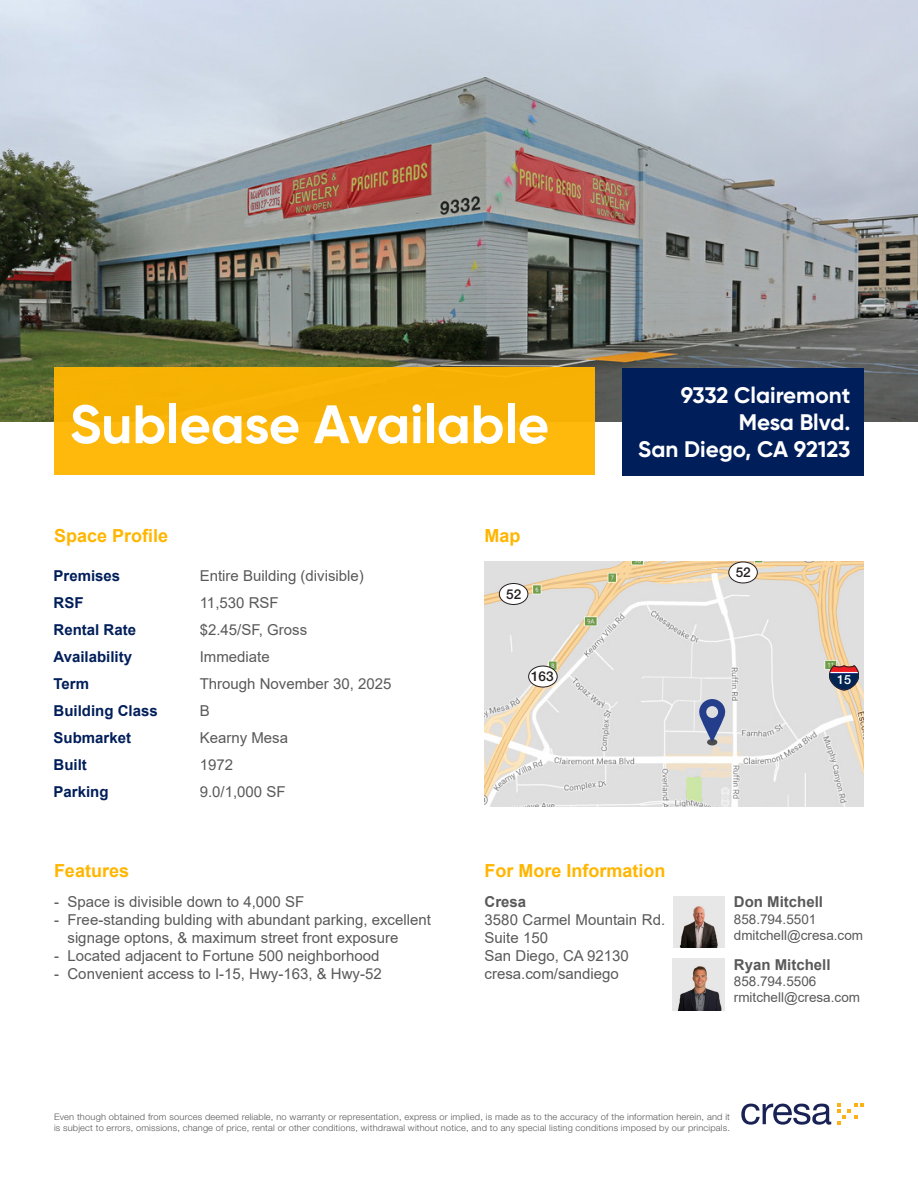
<style>
.page{position:relative;width:918px;height:1188px;background:#fff}
.page>*{position:absolute;margin:0;border:0;box-sizing:border-box;transform-origin:0 0}
.t1{font:700 54px "Gilroy";color:#fff}
.t2{font:700 22.5px/27px "Gilroy";color:#fff;text-align:right}
.t3{font:700 18px "Arial";color:#ffb600}
.Text_White{font:15px/18px "Arial";color:#595959}
.t4{font:700 15px "Arial";color:#001e5a}
.Text_White-2{font:700 15px "Arial";color:#595959}
.t5{font:500 13.65px "Helvetica Neue";color:#231f20}
.Text_White-3{font:13.5px "Arial";color:#595959}
.t6{font:500 12.6px "Helvetica Neue";color:#fff}
.t7{font:300 9px/10.5px "Helvetica Neue LT Std";letter-spacing:.02em;color:#595959}
</style>
<div class="page">
<img style="left:0;top:0;width:918px;height:421px">
<img style="left:485px;top:562px;width:379px;height:245px">
<div style="left:54px;top:367px;width:540px;height:108px;background:#fab508"></div>
<div style="left:707px;top:739px;width:10px;height:6px;background:#4d4d4d;border-radius:50%"></div>
<svg style="left:699px;top:699px;width:26px;height:43px"></svg>
<div style="left:622px;top:368px;width:242px;height:108px;background:#001e5a"></div>
<svg style="left:741px;top:1104px;width:90px;height:21px"></svg>
<svg style="left:837px;top:1103px;width:27px;height:22px"></svg>
<div style="left:499px;top:584px;width:29px;height:20px;background:#fff;border-radius:50%"></div>
<div style="left:499px;top:583px;width:29px;height:22px;border:1px solid #231f20;border-radius:50%"></div>
<div style="left:729px;top:562px;width:28px;height:21px;background:#fff;border-radius:50%"></div>
<div style="left:728px;top:562px;width:30px;height:21px;border:1px solid #231f20;border-radius:50%"></div>
<svg style="left:829px;top:666px;width:30px;height:24px"></svg>
<div style="left:529px;top:666px;width:28px;height:21px;background:#fff;border-radius:50%"></div>
<div style="left:528px;top:666px;width:30px;height:21px;border:1px solid #231f20;border-radius:50%"></div>
<img style="left:673px;top:896px;width:51px;height:52px">
<img style="left:673px;top:959px;width:51px;height:51px">
<p class="t1" style="left:70px;top:391px;width:481px">Sublease Available</p>
<p class="t3" style="left:54px;top:523px;width:116px">Space Profile</p>
<p class="t3" style="left:485px;top:523px;width:37px">Map</p>
<p class="t2" style="left:681px;top:382px;width:171px">9332 Clairemont<br>Mesa Blvd.</p>
<p class="t2" style="left:638px;top:436px;width:214px">San Diego, CA 92123</p>
<p class="t4" style="left:54px;top:565px;width:68px">Premises</p>
<p class="Text_White" style="left:200px;top:566px;width:166px">Entire Building (divisible)</p>
<p class="t4" style="left:54px;top:592px;width:31px">RSF</p>
<p class="Text_White" style="left:200px;top:593px;width:80px">11,530 RSF</p>
<p class="t4" style="left:54px;top:619px;width:84px">Rental Rate</p>
<p class="Text_White" style="left:200px;top:620px;width:109px">$2.45/SF, Gross</p>
<p class="t4" style="left:54px;top:646px;width:80px">Availability</p>
<p class="Text_White" style="left:200px;top:647px;width:72px">Immediate</p>
<p class="t4" style="left:54px;top:673px;width:37px">Term</p>
<p class="Text_White" style="left:200px;top:674px;width:193px">Through November 30, 2025</p>
<p class="t4" style="left:54px;top:700px;width:106px">Building Class</p>
<p class="Text_White" style="left:200px;top:701px;width:12px">B</p>
<p class="t4" style="left:54px;top:727px;width:79px">Submarket</p>
<p class="Text_White" style="left:200px;top:728px;width:90px">Kearny Mesa</p>
<p class="t4" style="left:54px;top:754px;width:35px">Built</p>
<p class="Text_White" style="left:200px;top:755px;width:35px">1972</p>
<p class="t4" style="left:54px;top:781px;width:57px">Parking</p>
<p class="Text_White" style="left:200px;top:782px;width:87px">9.0/1,000 SF</p>
<p class="t5" style="left:506px;top:586px;width:17px">52</p>
<p class="t5" style="left:736px;top:564px;width:17px">52</p>
<p class="t5" style="left:531px;top:668px;width:24px">163</p>
<p class="t6" style="left:837px;top:672px;width:16px">15</p>
<p class="t3" style="left:54px;top:858px;width:77px">Features</p>
<p class="t3" style="left:485px;top:858px;width:183px">For More Information</p>
<p class="Text_White" style="left:54px;top:893px;width:252px">- Space is divisible down to 4,000 SF</p>
<p class="Text_White" style="left:68px;top:911px;width:365px;text-indent:-14px">- Free-standing bulding with abundant parking, excellent signage optons, &amp; maximum street front exposure</p>
<p class="Text_White" style="left:54px;top:947px;width:327px">- Located adjacent to Fortune 500 neighborhood</p>
<p class="Text_White" style="left:54px;top:965px;width:329px">- Convenient access to I-15, Hwy-163, &amp; Hwy-52</p>
<p class="Text_White-2" style="left:485px;top:891px;width:43px">Cresa</p>
<p class="Text_White" style="left:485px;top:911px;width:182px">3580 Carmel Mountain Rd.<br>Suite 150</p>
<p class="Text_White" style="left:485px;top:947px;width:146px">San Diego, CA 92130</p>
<p class="Text_White" style="left:485px;top:965px;width:136px">cresa.com/sandiego</p>
<p class="Text_White-2" style="left:734px;top:891px;width:91px">Don Mitchell</p>
<p class="Text_White-3" style="left:734px;top:909px;width:84px">858.794.5501</p>
<p class="Text_White-3" style="left:734px;top:926px;width:131px">dmitchell@cresa.com</p>
<p class="Text_White-2" style="left:734px;top:954px;width:98px">Ryan Mitchell</p>
<p class="Text_White-3" style="left:734px;top:972px;width:84px">858.794.5506</p>
<p class="Text_White-3" style="left:734px;top:988px;width:128px">rmitchell@cresa.com</p>
<p class="t7" style="left:54px;top:1111px;width:678px">Even though obtained from sources deemed reliable, no warranty or representation, express or implied, is made as to the accuracy of the information herein, and it is subject to errors, omissions, change of price, rental or other conditions, withdrawal without notice, and to any special listing conditions imposed by our principals.</p>
</div>
